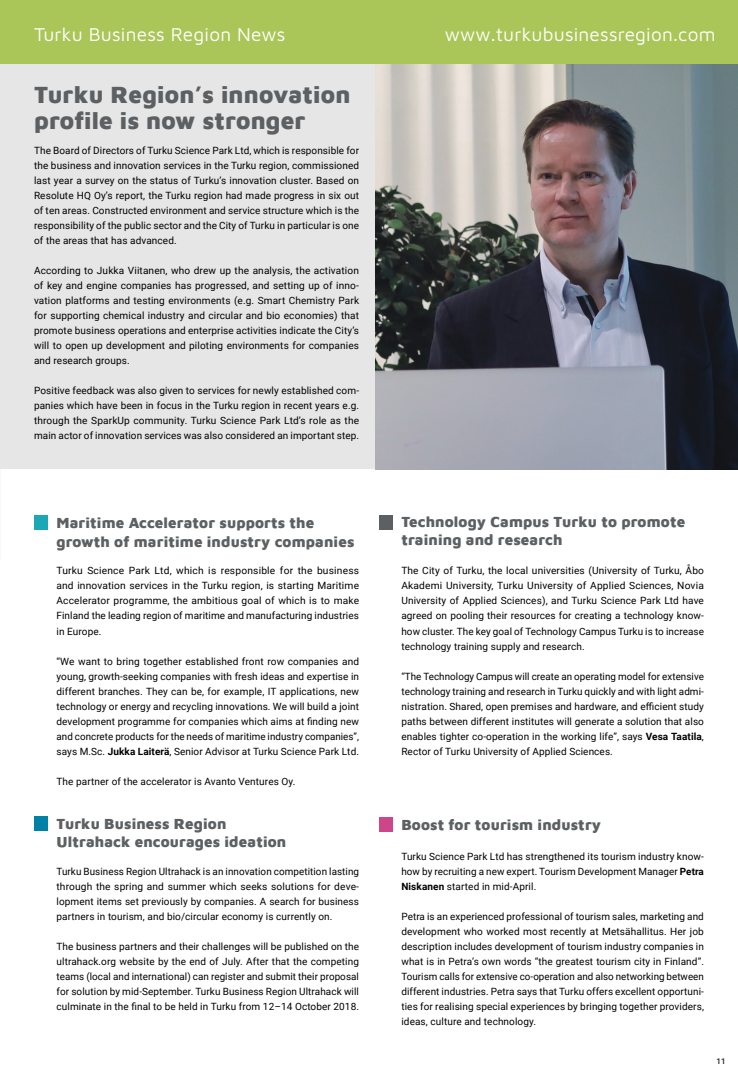
<style>
.page{position:relative;width:738px;height:1078px;background:#fff}
.page>*{position:absolute;margin:0;border:0;box-sizing:border-box;transform-origin:0 0}
.t1{font:900 24px/26px "Maven Pro";letter-spacing:.01em;color:#5c6062}
.t2{font:19px "Maven Pro";letter-spacing:.01em;color:#fff}
.t3{font:900 15px/18px "Maven Pro";letter-spacing:.01em;color:#5c6062}
.t4{font:10px/15px "Roboto";letter-spacing:.01em;color:#000;text-align:justify}
.t5{font:500 8px "Roboto";color:#1f1f20}
.s1{font-weight:700}
</style>
<div class="page">
<hr style="left:0;top:559px;width:1px;height:518px;background:#aac558">
<img style="left:0;top:909px;width:1px;height:168px">
<div style="left:0;top:23px;width:737px;height:446px;background:#e7e6e6"></div>
<img style="left:375px;top:64px;width:362px;height:405px">
<div style="left:0;top:0;width:737px;height:64px;background:#aac558"></div>
<div style="left:378px;top:817px;width:14px;height:14px;background:#cd4689"></div>
<div style="left:34px;top:816px;width:13px;height:14px;background:#0082a6"></div>
<div style="left:378px;top:515px;width:14px;height:14px;background:#5c6062"></div>
<div style="left:34px;top:515px;width:13px;height:14px;background:#1aa8b7"></div>
<h2 class="t2" style="left:34px;top:21px;width:253px">Turku Business Region News</h2>
<h2 class="t2" style="left:444px;top:21px;width:272px">www.turkubusinessregion.com</h2>
<h1 class="t1" style="left:34px;top:80px;width:317px">Turku Region’s innovation profile is now stronger</h1>
<p class="t4" style="left:34px;top:143px;width:326px">The Board of Directors of Turku Science Park Ltd, which is responsible for the business and innovation services in the Turku region, commissioned last year a survey on the status of Turku’s innovation cluster. Based on Resolute HQ Oy’s report, the Turku region had made progress in six out of ten areas. Constructed environment and service structure which is the responsibility of the public sector and the City of Turku in particular is one of the areas that has advanced.</p>
<p class="t4" style="left:34px;top:263px;width:326px">According to Jukka Viitanen, who drew up the analysis, the activation of key and engine companies has progressed, and setting up of inno&shy;vation platforms and testing environments (e.g. Smart Chemistry Park for supporting chemical industry and circular and bio economies) that promote business operations and enterprise activities indicate the City’s will to open up development and piloting environments for companies and research groups.</p>
<p class="t4" style="left:34px;top:383px;width:326px">Positive feedback was also given to services for newly established com&shy;panies which have been in focus in the Turku region in recent years e.g. through the SparkUp community. Turku Science Park Ltd’s role as the main actor of innovation services was also considered an important step.</p>
<h3 class="t3" style="left:56px;top:511px;width:299px;line-height:19px">Maritime Accelerator supports the growth of maritime industry companies</h3>
<p class="t4" style="left:56px;top:563px;width:304px">Turku Science Park Ltd, which is responsible for the business and innovation services in the Turku region, is starting Maritime Accelerator programme, the ambitious goal of which is to make Finland the leading region of maritime and manufacturing industries in Europe.</p>
<p class="t4" style="left:56px;top:653px;width:304px">“We want to bring together established front row companies and young, growth-seeking companies with fresh ideas and expertise in different branches. They can be, for example, IT applications, new technology or energy and recycling innovations. We will build a joint development programme for companies which aims at finding new and concrete products for the needs of maritime industry companies”, says M.Sc. <span class="s1">Jukka Laiterä</span>, Senior Advisor at Turku Science Park Ltd.</p>
<p class="t4" style="left:56px;top:773px;width:240px">The partner of the accelerator is Avanto Ventures Oy.</p>
<h3 class="t3" style="left:56px;top:813px;width:231px">Turku Business Region<br>Ultrahack encourages ideation</h3>
<p class="t4" style="left:56px;top:863px;width:304px">Turku Business Region Ultrahack is an innovation competition lasting through the spring and summer which seeks solutions for deve&shy;lopment items set previously by companies. A search for business partners in tourism, and bio/circular economy is currently on.</p>
<p class="t4" style="left:56px;top:938px;width:304px">The business partners and their challenges will be published on the ultrahack.org website by the end of July. After that the competing teams (local and international) can register and submit their proposal for solution by mid-September. Turku Business Region Ultrahack will culminate in the final to be held in Turku from 12–14 October 2018.</p>
<h3 class="t3" style="left:401px;top:511px;width:285px">Technology Campus Turku to promote training and research</h3>
<p class="t4" style="left:401px;top:563px;width:304px">The City of Turku, the local universities (University of Turku, Åbo Akademi University, Turku University of Applied Sciences, Novia University of Applied Sciences), and Turku Science Park Ltd have agreed on pooling their resources for creating a technology know&shy;how cluster. The key goal of Technology Campus Turku is to increase technology training supply and research.</p>
<p class="t4" style="left:401px;top:668px;width:304px">“The Technology Campus will create an operating model for extensive technology training and research in Turku quickly and with light admi&shy;nistration. Shared, open premises and hardware, and efficient study paths between different institutes will generate a solution that also enables tighter co-operation in the working life”, says <span class="s1">Vesa Taatila</span>, Rector of Turku University of Applied Sciences.</p>
<h3 class="t3" style="left:401px;top:814px;width:201px">Boost for tourism industry</h3>
<p class="t4" style="left:401px;top:848px;width:304px">Turku Science Park Ltd has strengthened its tourism industry know&shy;how by recruiting a new expert. Tourism Development Manager <span class="s1">Petra Niskanen</span> started in mid-April.</p>
<p class="t4" style="left:401px;top:908px;width:304px">Petra is an experienced professional of tourism sales, marketing and development who worked most recently at Metsähallitus. Her job description includes development of tourism industry companies in what is in Petra’s own words “the greatest tourism city in Finland”.<br>Tourism calls for extensive co-operation and also networking between different industries. Petra says that Turku offers excellent opportuni&shy;ties for realising special experiences by bringing together providers, ideas, culture and technology.</p>
<p class="t5" style="left:716px;top:1055px;width:11px">11</p>
</div>
